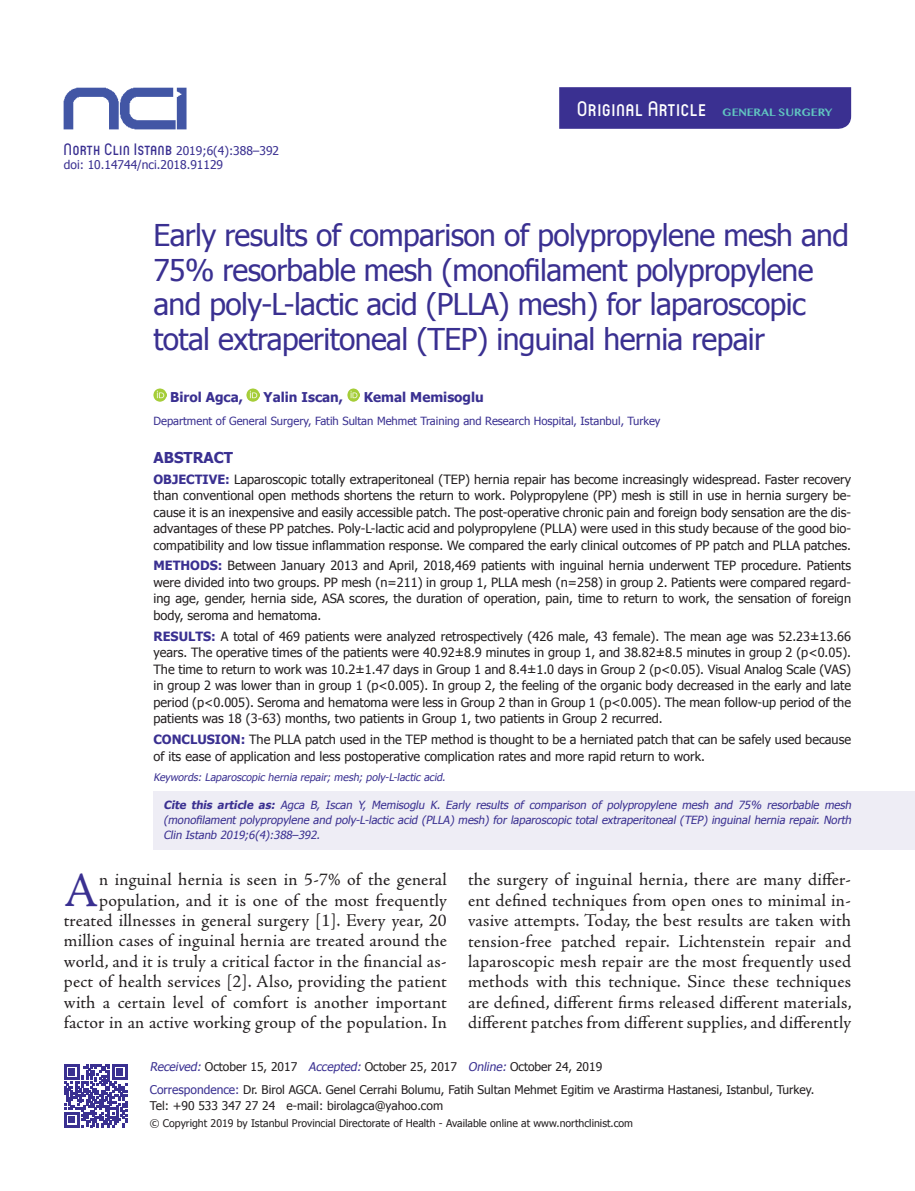
<style>
.page{position:relative;width:915px;height:1191px;background:#fff}
.page>*{position:absolute;margin:0;border:0;box-sizing:border-box;transform-origin:0 0}
._01__Yazı_Metni_NCI{font:48.9px "Adobe Jenson Pro";color:#3a3091}
._01__Yazi_Ana_Baslik{font:30px/34.5px "Tahoma";letter-spacing:-.02em;color:#3a3091}
.t1{font:500 21px "Circula";letter-spacing:.055em;color:#fff}
._01__Yazı_Metni_NCI-2{font:18px/20.4px "Adobe Jenson Pro";letter-spacing:.005em;color:#231f20;text-align:right}
._05__Özet_Yazısı_NCI{font:700 15px "Tahoma";color:#3a3091}
._03__Yazar_İsimleri{font:700 13.5px "Tahoma";color:#3a3091}
._05__Özet_Yazısı_NCI-2{font:12.75px/16.5px "Tahoma";color:#231f20;text-align:justify}
.t2{font:12px "Tahoma";color:#231f20}
.t3{font:12px "Tahoma";color:#3a3091}
._05__Özet_Yazısı_NCI-3{font:italic 11.25px/15px "Tahoma";color:#3a3091;text-align:justify}
._03__Yazar_İsimleri-2{font:11.25px "Tahoma";color:#3a3091}
.t4{font:10.5px "Tahoma";color:#231f20}
._05__Özet_Yazısı_NCI-4{font:italic 10.5px "Tahoma";color:#3a3091}
.s1{font-family:"Circula";font-weight:500;font-size:16.5px}
.s2{font-family:"Tamil MN";font-weight:700;font-size:11.25px;color:#61c5c0}
.s3{font-weight:700;color:#3a3091}
.s4{font-weight:700}
.s5{font-style:italic;color:#3a3091}
.s6{color:#3a3091}
</style>
<div class="page">
<svg style="left:153px;top:389px;width:13px;height:12px"></svg>
<svg style="left:247px;top:389px;width:12px;height:12px"></svg>
<svg style="left:347px;top:389px;width:13px;height:12px"></svg>
<img style="left:64px;top:87px;width:123px;height:43px">
<div style="left:559px;top:87px;width:291px;height:42px;background:#3a3091"></div>
<svg style="left:64px;top:1064px;width:63px;height:63px"></svg>
<div style="left:153px;top:790px;width:761px;height:59px;background:#eeedf5"></div>
<p class="t3" style="left:64px;top:143px;width:217px"><span class="s1">North Clin Istanb</span> 2019;6(4):388–392</p>
<p class="t3" style="left:64px;top:157px;width:161px">doi: 10.14744/nci.2018.91129</p>
<p class="t1" style="left:577px;top:96px;width:257px">Orıgınal Article <span class="s2">GENERAL SURGERY</span></p>
<p class="_01__Yazi_Ana_Baslik" style="left:153px;top:217px;width:696px">Early results of comparison of polypropylene mesh and 75% resorbable mesh (monofilament polypropylene and poly-L-lactic acid (PLLA) mesh) for laparoscopic total extraperitoneal (TEP) inguinal hernia repair</p>
<p class="_03__Yazar_İsimleri" style="left:170px;top:388px;width:74px">Birol Agca,</p>
<p class="_03__Yazar_İsimleri" style="left:263px;top:388px;width:81px">Yalin Iscan,</p>
<p class="_03__Yazar_İsimleri" style="left:364px;top:388px;width:121px">Kemal Memisoglu</p>
<p class="_03__Yazar_İsimleri-2" style="left:153px;top:414px;width:508px">Department of General Surgery, Fatih Sultan Mehmet Training and Research Hospital, Istanbul, Turkey</p>
<p class="_05__Özet_Yazısı_NCI" style="left:153px;top:448px;width:81px">ABSTRACT</p>
<p class="_05__Özet_Yazısı_NCI-2" style="left:153px;top:470px;width:699px"><span class="s3">OBJECTIVE:</span> Laparoscopic totally extraperitoneal (TEP) hernia repair has become increasingly widespread. Faster recovery than conventional open methods shortens the return to work. Polypropylene (PP) mesh is still in use in hernia surgery be&shy;cause it is an inexpensive and easily accessible patch. The post-operative chronic pain and foreign body sensation are the dis&shy;advantages of these PP patches. Poly-L-lactic acid and polypropylene (PLLA) were used in this study because of the good bio&shy;compatibility and low tissue inflammation response. We compared the early clinical outcomes of PP patch and PLLA patches.</p>
<p class="_05__Özet_Yazısı_NCI-2" style="left:153px;top:557px;width:699px"><span class="s3">METHODS:</span> Between January 2013 and April, 2018,469 patients with inguinal hernia underwent TEP procedure. Patients were divided into two groups. PP mesh (n=211) in group 1, PLLA mesh (n=258) in group 2. Patients were compared regard&shy;ing age, gender, hernia side, ASA scores, the duration of operation, pain, time to return to work, the sensation of foreign body, seroma and hematoma.</p>
<p class="_05__Özet_Yazısı_NCI-2" style="left:153px;top:627px;width:699px"><span class="s3">RESULTS:</span> A total of 469 patients were analyzed retrospectively (426 male, 43 female). The mean age was 52.23±13.66 years. The operative times of the patients were 40.92±8.9 minutes in group 1, and 38.82±8.5 minutes in group 2 (p&lt;0.05).<br>The time to return to work was 10.2±1.47 days in Group 1 and 8.4±1.0 days in Group 2 (p&lt;0.05). Visual Analog Scale (VAS) in group 2 was lower than in group 1 (p&lt;0.005). In group 2, the feeling of the organic body decreased in the early and late period (p&lt;0.005). Seroma and hematoma were less in Group 2 than in Group 1 (p&lt;0.005). The mean follow-up period of the patients was 18 (3-63) months, two patients in Group 1, two patients in Group 2 recurred.</p>
<p class="_05__Özet_Yazısı_NCI-2" style="left:153px;top:730px;width:699px"><span class="s3">CONCLUSION:</span> The PLLA patch used in the TEP method is thought to be a herniated patch that can be safely used because of its ease of application and less postoperative complication rates and more rapid return to work.</p>
<p class="_05__Özet_Yazısı_NCI-4" style="left:153px;top:770px;width:295px">Keywords: Laparoscopic hernia repair; mesh; poly-L-lactic acid.</p>
<p class="_05__Özet_Yazısı_NCI-3" style="left:163px;top:796px;width:691px"><span class="s4">Cite this article as:</span> Agca B, Iscan Y, Memisoglu K. Early results of comparison of polypropylene mesh and 75% resorbable mesh (monofilament polypropylene and poly-L-lactic acid (PLLA) mesh) for laparoscopic total extraperitoneal (TEP) inguinal hernia repair. North Clin Istanb 2019;6(4):388–392.</p>
<p class="_01__Yazı_Metni_NCI-2" style="left:64px;top:869px;width:384px">n inguinal hernia is seen in 5-7% of the general population, and it is one of the most frequently treated illnesses in general surgery [1]. Every year, 20 million cases of inguinal hernia are treated around the world, and it is truly a critical factor in the financial as&shy;pect of health services [2]. Also, providing the patient with a certain level of comfort is another important factor in an active working group of the population. In</p>
<p class="_01__Yazı_Metni_NCI-2" style="left:468px;top:869px;width:385px;text-align:justify">the surgery of inguinal hernia, there are many differ&shy;ent defined techniques from open ones to minimal in&shy;vasive attempts. Today, the best results are taken with tension-free patched repair. Lichtenstein repair and laparoscopic mesh repair are the most frequently used methods with this technique. Since these techniques are defined, different firms released different materials, different patches from different supplies, and differently</p>
<p class="_01__Yazı_Metni_NCI" style="left:64px;top:862px;width:36px">A</p>
<p class="t2" style="left:150px;top:1058px;width:453px"><span class="s5">Received:</span> October 15, 2017 <span class="s5">Accepted:</span>October 25, 2017 <span class="s5">Online:</span> October 24, 2019</p>
<p class="t2" style="left:150px;top:1081px;width:665px"><span class="s6">Correspondence:</span> Dr. Birol AGCA. Genel Cerrahi Bolumu, Fatih Sultan Mehmet Egitim ve Arastirma Hastanesi, Istanbul, Turkey.</p>
<p class="t2" style="left:150px;top:1098px;width:294px">Tel: +90 533 347 27 24 e-mail: birolagca@yahoo.com</p>
<p class="t4" style="left:150px;top:1116px;width:484px">© Copyright 2019 by Istanbul Provincial Directorate of Health - Available online at www.northclinist.com</p>
</div>
